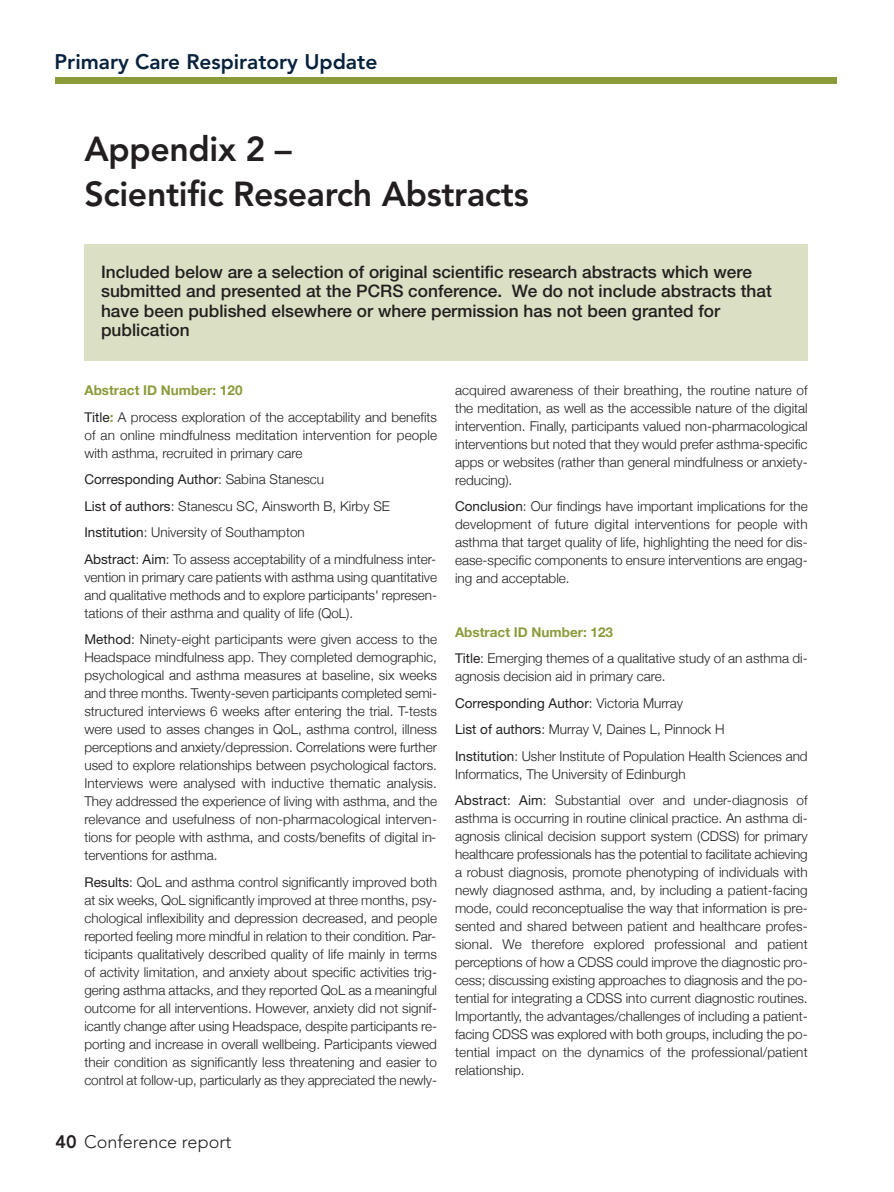
<style>
.page{position:relative;width:894px;height:1192px;background:#fff}
.page>*{position:absolute;margin:0;border:0;box-sizing:border-box;transform-origin:0 0}
.t1{font:800 34.5px "Avenir";letter-spacing:-.01em;color:#231f20}
.t2{font:800 21px "Avenir";color:#07223d}
.t3{font:300 18px "Avenir";color:#231f20}
.t4{font:500 17.25px "Helvetica Neue";color:#231f20}
.t5{font:300 13.5px/18px "Helvetica Neue";color:#231f20;text-align:justify}
.t6{font:13.5px "Helvetica Neue";color:#231f20}
.t7{font:700 13.5px "Helvetica Neue";color:#8b9b3a}
.s1{font-weight:400}
.s2{font-weight:700;color:#8b9b3a}
.s3{font-weight:300}
.s4{font-weight:800}
</style>
<div class="page">
<div style="left:55px;top:78px;width:781px;height:6px;background:#8b9b3a"></div>
<div style="left:84px;top:244px;width:723px;height:117px;background:#dbdfc3"></div>
<p class="t2" style="left:55px;top:53px;width:324px">Primary Care Respiratory Update</p>
<p class="t1" style="left:84px;top:135px;width:209px">Appendix 2 –</p>
<p class="t1" style="left:84px;top:180px;width:446px">Scientific Research Abstracts</p>
<p class="t4" style="left:101px;top:265px;width:652px">Included below are a selection of original scientific research abstracts which were</p>
<p class="t4" style="left:101px;top:285px;width:672px">submitted and presented at the PCRS conference. We do not include abstracts that</p>
<p class="t4" style="left:101px;top:304px;width:620px">have been published elsewhere or where permission has not been granted for</p>
<p class="t4" style="left:101px;top:324px;width:90px">publication</p>
<p class="t7" style="left:84px;top:382px;width:160px">Abstract ID Number: 120</p>
<p class="t5" style="left:84px;top:408px;width:354px"><span class="s1">Title</span><span class="s2">:</span> A process exploration of the acceptability and benefits of an online mindfulness meditation intervention for people with asthma, recruited in primary care</p>
<p class="t6" style="left:84px;top:475px;width:241px">Corresponding Author<span class="s3">: Sabina Stanescu</span></p>
<p class="t5" style="left:84px;top:497px;width:307px"><span class="s1">List of authors</span>: Stanescu SC, Ainsworth B, Kirby SE</p>
<p class="t5" style="left:84px;top:523px;width:222px"><span class="s1">Institution</span>: University of Southampton</p>
<p class="t5" style="left:84px;top:550px;width:354px"><span class="s1">Abstract</span>: <span class="s1">Aim</span>: To assess acceptability of a mindfulness inter&shy;vention in primary care patients with asthma using quantitative and qualitative methods and to explore participants' represen&shy;tations of their asthma and quality of life (QoL).</p>
<p class="t5" style="left:84px;top:630px;width:354px"><span class="s1">Method</span>: Ninety-eight participants were given access to the Headspace mindfulness app. They completed demographic, psychological and asthma measures at baseline, six weeks and three months. Twenty-seven participants completed semi&shy;structured interviews 6 weeks after entering the trial. T-tests were used to asses changes in QoL, asthma control, illness perceptions and anxiety/depression. Correlations were further used to explore relationships between psychological factors.<br>Interviews were analysed with inductive thematic analysis.<br>They addressed the experience of living with asthma, and the relevance and usefulness of non-pharmacological interven&shy;tions for people with asthma, and costs/benefits of digital in&shy;terventions for asthma.</p>
<p class="t5" style="left:84px;top:873px;width:354px"><span class="s1">Results</span>: QoL and asthma control significantly improved both at six weeks, QoL significantly improved at three months, psy&shy;chological inflexibility and depression decreased, and people reported feeling more mindful in relation to their condition. Par&shy;ticipants qualitatively described quality of life mainly in terms of activity limitation, and anxiety about specific activities trig&shy;gering asthma attacks, and they reported QoL as a meaningful outcome for all interventions. However, anxiety did not signif&shy;icantly change after using Headspace, despite participants re&shy;porting and increase in overall wellbeing. Participants viewed their condition as significantly less threatening and easier to control at follow-up, particularly as they appreciated the newly-</p>
<p class="t5" style="left:455px;top:381px;width:354px">acquired awareness of their breathing, the routine nature of the meditation, as well as the accessible nature of the digital intervention. Finally, participants valued non-pharmacological interventions but noted that they would prefer asthma-specific apps or websites (rather than general mindfulness or anxiety&shy;reducing).</p>
<p class="t5" style="left:455px;top:497px;width:354px"><span class="s1">Conclusion</span>: Our findings have important implications for the development of future digital interventions for people with asthma that target quality of life, highlighting the need for dis&shy;ease-specific components to ensure interventions are engag&shy;ing and acceptable.</p>
<p class="t7" style="left:455px;top:623px;width:160px">Abstract ID Number: 123</p>
<p class="t5" style="left:455px;top:649px;width:354px"><span class="s1">Title</span>: Emerging themes of a qualitative study of an asthma di&shy;agnosis decision aid in primary care.</p>
<p class="t6" style="left:455px;top:698px;width:229px">Corresponding Author<span class="s3">: Victoria Murray</span></p>
<p class="t5" style="left:455px;top:720px;width:271px"><span class="s1">List of authors</span>: Murray V, Daines L, Pinnock H</p>
<p class="t5" style="left:455px;top:746px;width:354px"><span class="s1">Institution</span>: Usher Institute of Population Health Sciences and<br>Informatics, The University of Edinburgh</p>
<p class="t5" style="left:455px;top:791px;width:354px"><span class="s1">Abstract</span>: <span class="s1">Aim</span>: Substantial over and under-diagnosis of asthma is occurring in routine clinical practice. An asthma di&shy;agnosis clinical decision support system (CDSS) for primary healthcare professionals has the potential to facilitate achieving a robust diagnosis, promote phenotyping of individuals with newly diagnosed asthma, and, by including a patient-facing mode, could reconceptualise the way that information is pre&shy;sented and shared between patient and healthcare profes&shy;sional. We therefore explored professional and patient perceptions of how a CDSS could improve the diagnostic pro&shy;cess; discussing existing approaches to diagnosis and the po&shy;tential for integrating a CDSS into current diagnostic routines.<br>Importantly, the advantages/challenges of including a patient&shy;facing CDSS was explored with both groups, including the po&shy;tential impact on the dynamics of the professional/patient relationship.</p>
<p class="t3" style="left:55px;top:1135px;width:177px"><span class="s4">40</span> Conference report</p>
</div>
